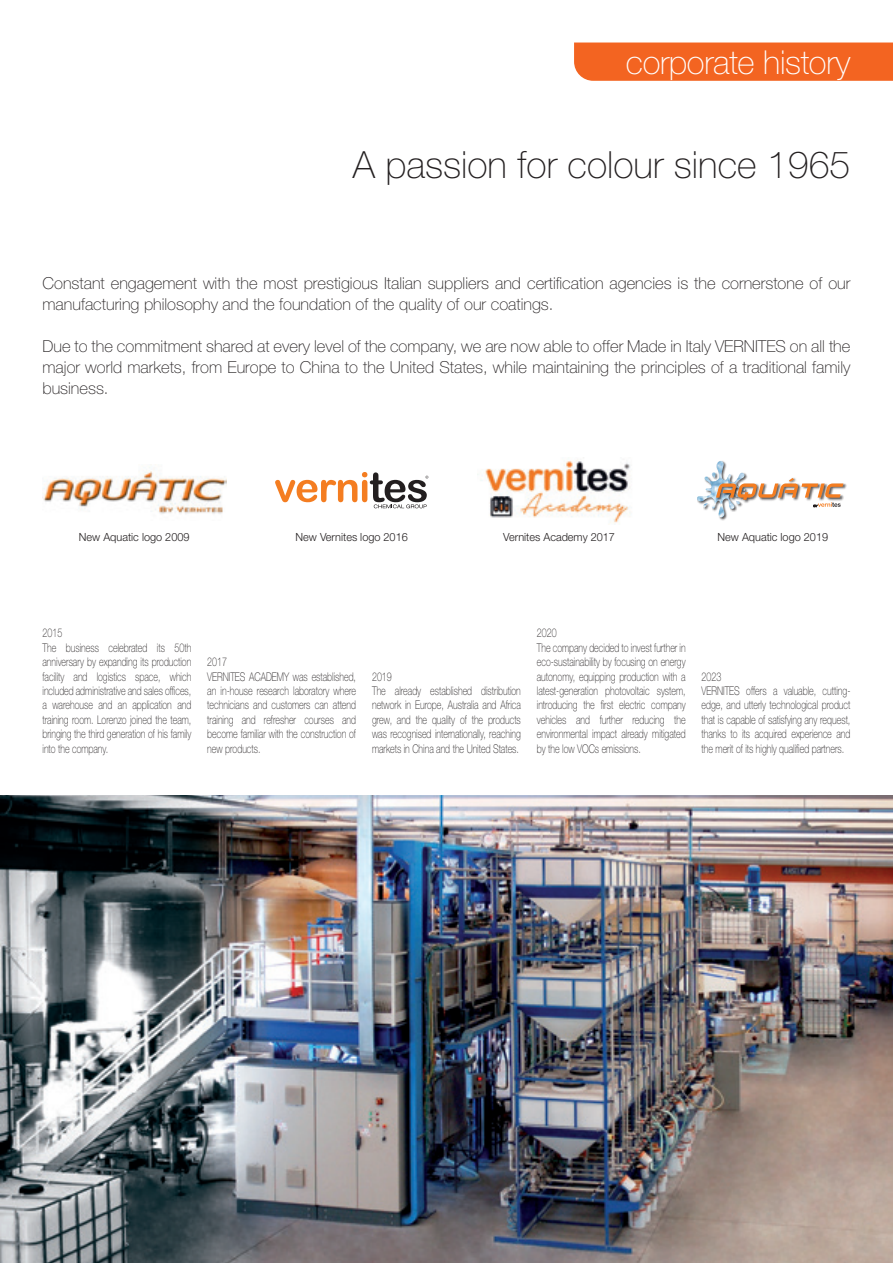
<style>
.page{position:relative;width:893px;height:1263px;background:#fff}
.page>*{position:absolute;margin:0;border:0;box-sizing:border-box;transform-origin:0 0}
.t1{font:100 37.5px "Helvetica Neue";color:#231f20}
.t2{font:100 33px "Helvetica Neue";letter-spacing:-.01em;color:#fff}
.t3{font:100 16.5px/21px "Helvetica Neue";color:#231f20}
.t4{font:100 12px/14.4px "Helvetica Neue";color:#231f20;scale:.74 1}
.t5{font:300 11.25px "Helvetica Neue";color:#231f20}
</style>
<div class="page">
<img style="left:0;top:795px;width:893px;height:468px">
<div style="left:574px;top:43px;width:319px;height:38px;background:#f36421"></div>
<img style="left:477px;top:459px;width:154px;height:64px">
<img style="left:42px;top:467px;width:184px;height:47px">
<img style="left:697px;top:461px;width:40px;height:57px">
<img style="left:843px;top:483px;width:4px;height:16px">
<svg style="left:703px;top:472px;width:140px;height:36px"></svg>
<svg style="left:275px;top:472px;width:153px;height:36px"></svg>
<h2 class="t2" style="left:626px;top:43px;width:226px">corporate history</h2>
<h1 class="t1" style="left:353px;top:144px;width:499px">A passion for colour since 1965</h1>
<h3 class="t3" style="left:43px;top:273px;width:809px">Constant engagement with the most prestigious Italian suppliers and certification agencies is the cornerstone of our manufacturing philosophy and the foundation of the quality of our coatings.</h3>
<p class="t3" style="left:43px;top:336px;width:809px;text-align:justify">Due to the commitment shared at every level of the company, we are now able to offer Made in Italy VERNITES on all the major world markets, from Europe to China to the United States, while maintaining the principles of a traditional family business.</p>
<p class="t5" style="left:79px;top:530px;width:112px">New Aquatic logo 2009</p>
<p class="t5" style="left:296px;top:530px;width:114px">New Vernites logo 2016</p>
<p class="t5" style="left:503px;top:530px;width:113px">Vernites Academy 2017</p>
<p class="t5" style="left:717px;top:530px;width:112px">New Aquatic logo 2019</p>
<p class="t4" style="left:43px;top:626px;width:203px">2015<br>The business celebrated its 50th anniversary by expanding its production facility and logistics space, which included administrative and sales offices, a warehouse and an application and training room. Lorenzo joined the team, bringing the third generation of his family into the company.</p>
<p class="t4" style="left:207px;top:655px;width:203px">2017<br>VERNITES ACADEMY was established, an in-house research laboratory where technicians and customers can attend training and refresher courses and become familiar with the construction of new products.</p>
<p class="t4" style="left:537px;top:626px;width:203px">2020<br>The company decided to invest further in eco-sustainability by focusing on energy autonomy, equipping production with a latest-generation photovoltaic system, introducing the first electric company vehicles and further reducing the environmental impact already mitigated by the low VOCs emissions.</p>
<p class="t4" style="left:372px;top:669px;width:203px">2019<br>The already established distribution network in Europe, Australia and Africa grew, and the quality of the products was recognised internationally, reaching markets in China and the United States.</p>
<p class="t4" style="left:702px;top:669px;width:203px">2023<br>VERNITES offers a valuable, cutting&shy;edge, and utterly technological product that is capable of satisfying any request, thanks to its acquired experience and the merit of its highly qualified partners.</p>
</div>
